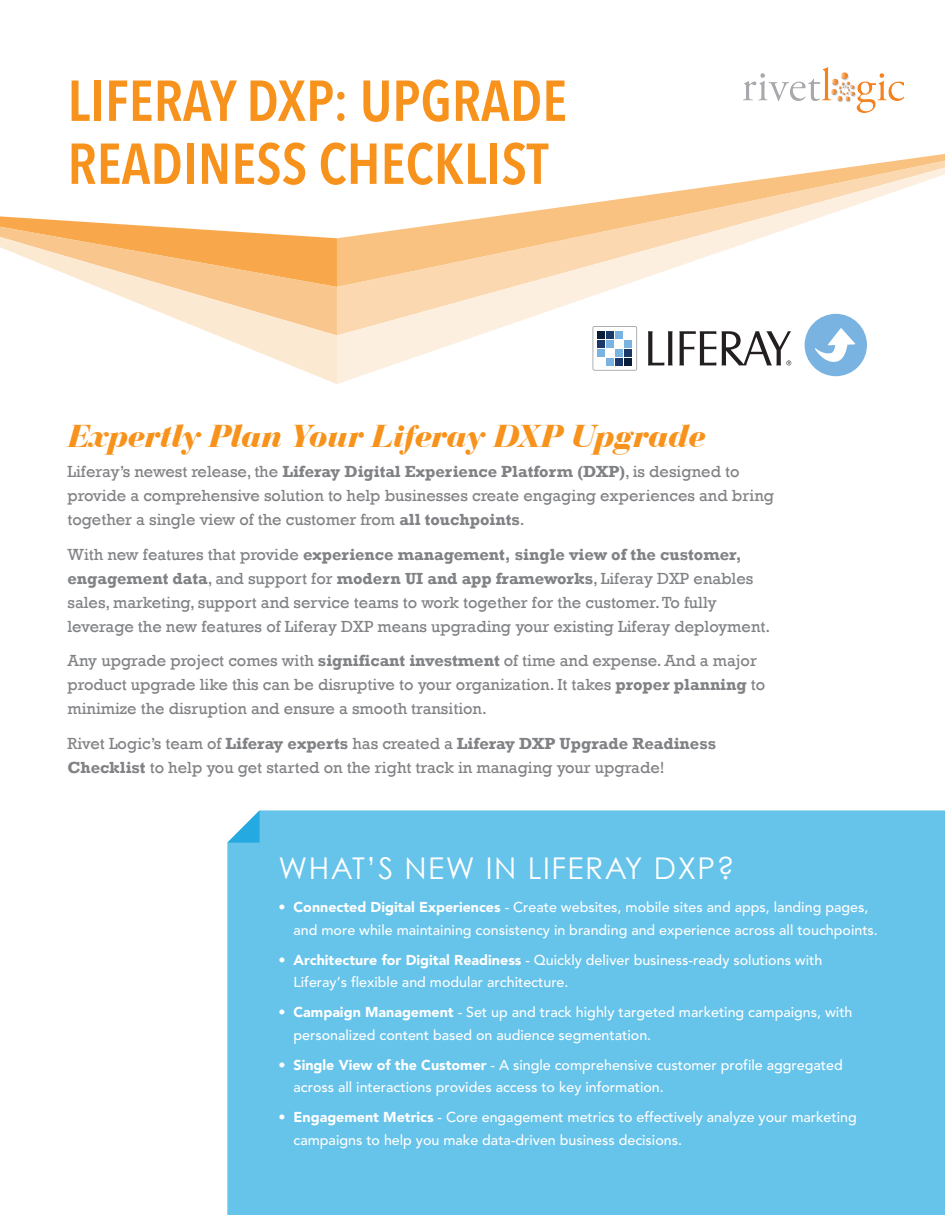
<style>
.page{position:relative;width:945px;height:1215px;background:#fff}
.page>*{position:absolute;margin:0;border:0;box-sizing:border-box;transform-origin:0 0}
.t1{font:600 57px/63px "Avenir Next Condensed";color:#f7931d}
.t2{font:italic 700 33px "Bedini";letter-spacing:.01em;color:#f7931d}
.t3{font:30px "Century Gothic";letter-spacing:.05em;color:#fff}
.t4{font:16.5px/24px "Rockwell";color:#808285}
.t5{font:500 14.25px/22.5px "Avenir";color:#fff}
.s1{font-weight:700}
.s2{font-weight:400}
.s3{font-weight:900}
</style>
<div class="page">
<svg style="left:0;top:216px;width:317px;height:21px"></svg>
<svg style="left:0;top:237px;width:337px;height:147px"></svg>
<svg style="left:337px;top:154px;width:608px;height:230px"></svg>
<img style="left:744px;top:68px;width:160px;height:44px">
<div style="left:227px;top:810px;width:718px;height:405px;background:#66c3ea"></div>
<svg style="left:227px;top:810px;width:33px;height:33px"></svg>
<svg style="left:648px;top:331px;width:25px;height:34px"></svg>
<svg style="left:679px;top:331px;width:112px;height:34px"></svg>
<div style="left:593px;top:326px;width:44px;height:45px;background:#b8b9bb;border-radius:2px"></div>
<div style="left:593px;top:327px;width:43px;height:43px;background:#fff"></div>
<div style="left:598px;top:331px;width:7px;height:8px;background:#071d3a"></div>
<div style="left:607px;top:331px;width:7px;height:8px;background:#1b386b"></div>
<div style="left:616px;top:331px;width:7px;height:8px;background:#79b3e1"></div>
<div style="left:598px;top:349px;width:7px;height:8px;background:#79b3e1"></div>
<div style="left:598px;top:340px;width:7px;height:8px;background:#1b386b"></div>
<div style="left:607px;top:340px;width:7px;height:8px;background:#79b3e1"></div>
<div style="left:616px;top:358px;width:7px;height:7px;background:#1b386b"></div>
<div style="left:624px;top:358px;width:8px;height:7px;background:#071d3a"></div>
<div style="left:607px;top:358px;width:7px;height:7px;background:#79b3e1"></div>
<div style="left:624px;top:340px;width:8px;height:8px;background:#79b3e1"></div>
<div style="left:624px;top:349px;width:8px;height:8px;background:#1b386b"></div>
<div style="left:616px;top:349px;width:7px;height:8px;background:#79b3e1"></div>
<div style="left:805px;top:314px;width:62px;height:62px;background:#79b3e1;border-radius:50%"></div>
<svg style="left:815px;top:328px;width:40px;height:34px"></svg>
<h1 class="t1" style="left:68px;top:68px;width:501px">LIFERAY DXP: UPGRADE<br>READINESS CHECKLIST</h1>
<h2 class="t2" style="left:68px;top:417px;width:639px">Expertly Plan Your Liferay DXP Upgrade</h2>
<p class="t4" style="left:68px;top:460px;width:708px">Liferay’s newest release, the <span class="s1">Liferay Digital Experience Platform (DXP)</span>, is designed to provide a comprehensive solution to help businesses create engaging experiences and bring together a single view of the customer from <span class="s1">all touchpoints</span>.</p>
<p class="t4" style="left:68px;top:543px;width:704px">With new features that provide <span class="s1">experience management, single view of the customer, engagement data</span>, and support for <span class="s1">modern UI and app frameworks</span>, Liferay DXP enables sales, marketing, support and service teams to work together for the customer. To fully leverage the new features of Liferay DXP means upgrading your existing Liferay deployment.</p>
<p class="t4" style="left:68px;top:649px;width:699px">Any upgrade project comes with <span class="s1">significant investment</span> of time and expense. And a major product upgrade like this can be disruptive to your organization. It takes <span class="s1">proper planning</span> to minimize the disruption and ensure a smooth transition.</p>
<p class="t4" style="left:68px;top:732px;width:650px">Rivet Logic’s team of <span class="s1">Liferay experts</span> has created a <span class="s1">Liferay DXP Upgrade Readiness<br>Checklist</span> to help you get started on the right track in managing your upgrade!</p>
<h3 class="t3" style="left:278px;top:850px;width:457px">WHAT’S NEW IN LIFERAY DXP?</h3>
<p class="t5" style="left:294px;top:896px;width:586px;text-indent:-15px"><span class="s2">•</span> <span class="s3">Connected Digital Experiences</span> - Create websites, mobile sites and apps, landing pages, and more while maintaining consistency in branding and experience across all touchpoints.</p>
<p class="t5" style="left:294px;top:949px;width:530px;text-indent:-15px"><span class="s2">•</span> <span class="s3">Architecture for Digital Readiness</span> - Quickly deliver business-ready solutions with<br>Liferay’s flexible and modular architecture.</p>
<p class="t5" style="left:294px;top:1001px;width:561px;text-indent:-15px"><span class="s2">•</span> <span class="s3">Campaign Management</span> - Set up and track highly targeted marketing campaigns, with personalized content based on audience segmentation.</p>
<p class="t5" style="left:294px;top:1054px;width:551px;text-indent:-15px"><span class="s2">•</span> <span class="s3">Single View of the Customer</span> - A single comprehensive customer profile aggregated across all interactions provides access to key information.</p>
<p class="t5" style="left:294px;top:1106px;width:565px;text-indent:-15px"><span class="s2">•</span> <span class="s3">Engagement Metrics</span> - Core engagement metrics to effectively analyze your marketing campaigns to help you make data-driven business decisions.</p>
</div>
